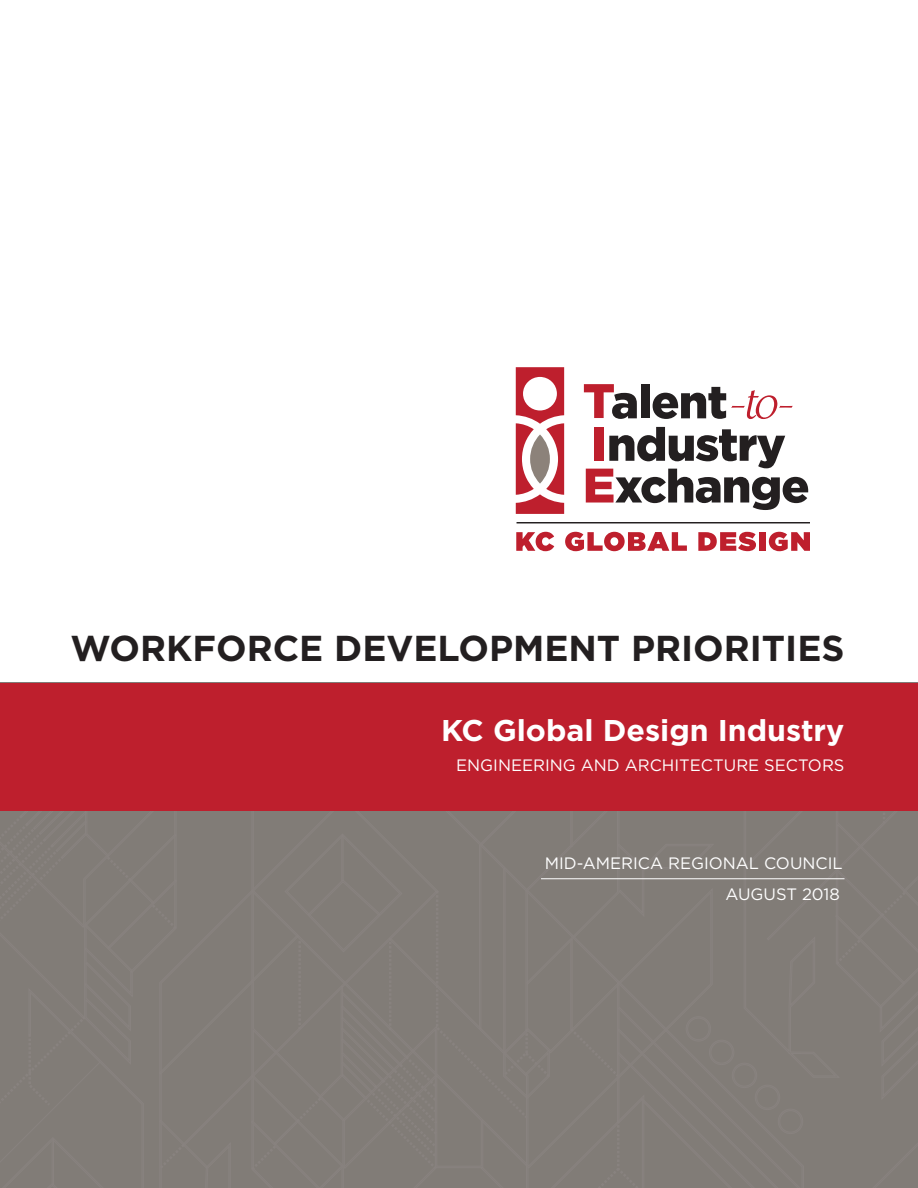
<style>
.page{position:relative;width:918px;height:1188px;background:#fff}
.page>*{position:absolute;margin:0;border:0;box-sizing:border-box;transform-origin:0 0}
.t1{font:700 36px "Gotham HTF";color:#231f20}
.t2{font:700 30px "Gotham HTF";color:#fff}
.t3{font:16.5px "Gotham HTF";color:#fff}
</style>
<div class="page">
<div style="left:0;top:810px;width:918px;height:378px;background:#817c77"></div>
<div style="left:0;top:683px;width:918px;height:127px;background:#be1f2d"></div>
<hr style="left:541px;top:878px;width:303px;height:1px;background:#fff">
<svg style="left:516px;top:367px;width:48px;height:147px"></svg>
<div style="left:641px;top:384px;width:9px;height:34px;background:#231f20"></div>
<svg style="left:586px;top:427px;width:222px;height:83px"></svg>
<svg style="left:584px;top:384px;width:53px;height:35px"></svg>
<svg style="left:653px;top:387px;width:140px;height:32px"></svg>
<hr style="left:517px;top:522px;width:293px;height:1px;background:#231f20">
<svg style="left:516px;top:532px;width:38px;height:19px"></svg>
<svg style="left:565px;top:532px;width:122px;height:19px"></svg>
<svg style="left:698px;top:532px;width:58px;height:19px"></svg>
<div style="left:759px;top:532px;width:6px;height:19px;background:#be1f2d"></div>
<svg style="left:769px;top:532px;width:41px;height:19px"></svg>
<h1 class="t1" style="left:71px;top:628px;width:775px">WORKFORCE DEVELOPMENT PRIORITIES</h1>
<h2 class="t2" style="left:441px;top:713px;width:405px">KC Global Design Industry</h2>
<p class="t3" style="left:456px;top:756px;width:390px">ENGINEERING AND ARCHITECTURE SECTORS</p>
<p class="t3" style="left:545px;top:854px;width:300px">MID-AMERICA REGIONAL COUNCIL</p>
<p class="t3" style="left:725px;top:885px;width:116px">AUGUST 2018</p>
</div>
